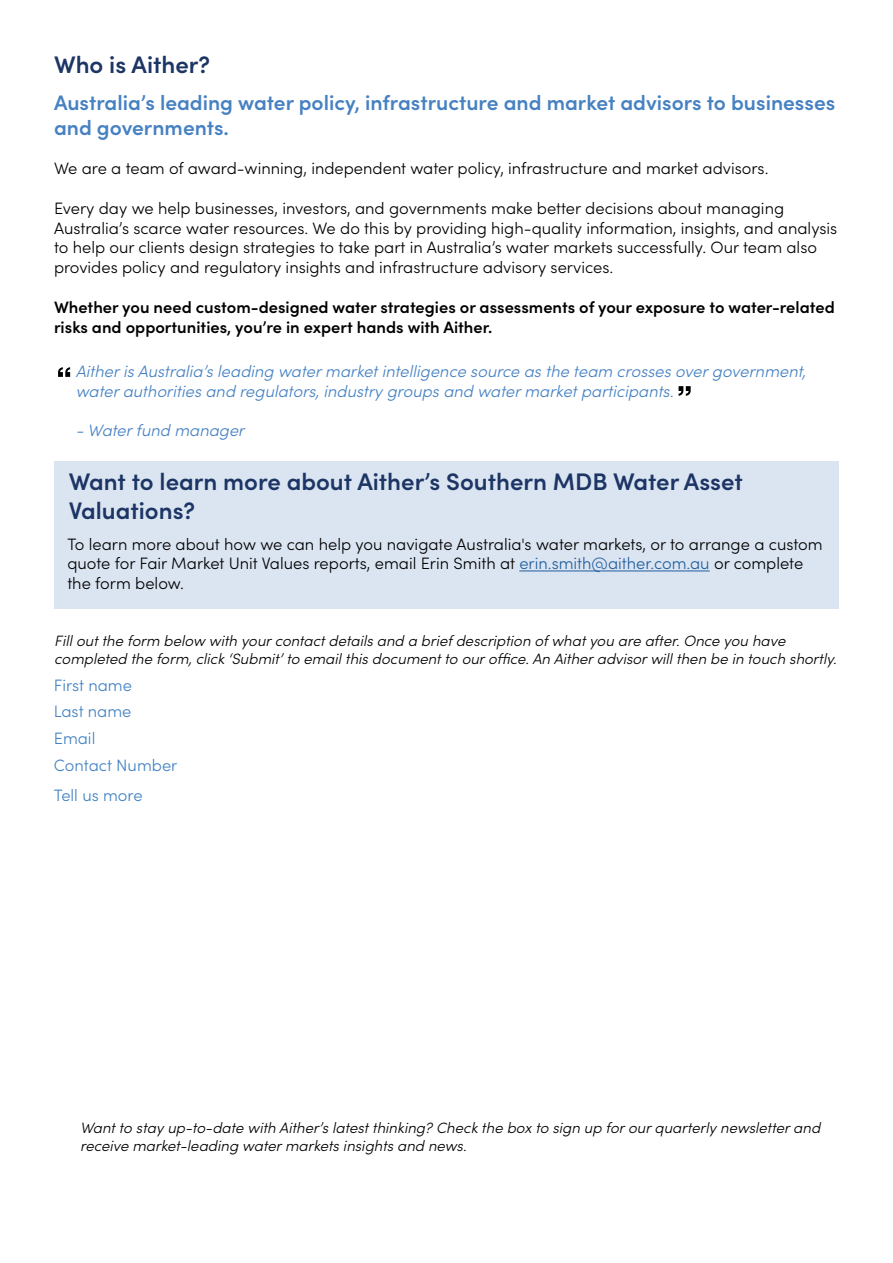
<style>
.page{position:relative;width:893px;height:1263px;background:#fff}
.page>*{position:absolute;margin:0;border:0;box-sizing:border-box;transform-origin:0 0}
.t1{font:600 24px/28.8px "Sofia Pro";color:#1c3564}
.t2{font:600 21px/25.2px "Sofia Pro";color:#4681c2}
.t3{font:300 16.5px/19.8px "Sofia Pro";color:#000}
.t4{font:italic 300 16.5px/19.8px "Sofia Pro";color:#4581c3}
.t5{font:600 16.5px/19.8px "Sofia Pro";color:#000}
.t6{font:300 16.5px/26.7px "Sofia Pro";color:#4282c3}
.t7{font:italic 300 15px/18px "Sofia Pro";color:#000}
.s1{color:#215e9e}
</style>
<div class="page">
<div style="left:54px;top:461px;width:785px;height:147px;background:#dbe5f2"></div>
<hr style="left:519px;top:570px;width:191px;height:1px;background:#215e9e">
<svg style="left:58px;top:367px;width:12px;height:10px"></svg>
<svg style="left:679px;top:386px;width:12px;height:10px"></svg>
<h1 class="t1" style="left:54px;top:48px;width:157px">Who is Aither?</h1>
<p class="t2" style="left:54px;top:89px;width:783px">Australia’s leading water policy, infrastructure and market advisors to businesses and governments.</p>
<p class="t3" style="left:54px;top:158px;width:716px">We are a team of award-winning, independent water policy, infrastructure and market advisors.</p>
<p class="t3" style="left:54px;top:197px;width:785px">Every day we help businesses, investors, and governments make better decisions about managing Australia’s scarce water resources. We do this by providing high-quality information, insights, and analysis to help our clients design strategies to take part in Australia’s water markets successfully. Our team also provides policy and regulatory insights and infrastructure advisory services.</p>
<p class="t5" style="left:54px;top:296px;width:782px">Whether you need custom-designed water strategies or assessments of your exposure to water-related risks and opportunities, you’re in expert hands with Aither.</p>
<p class="t4" style="left:76px;top:360px;width:732px">Aither is Australia’s leading water market intelligence source as the team crosses over government, water authorities and regulators, industry groups and water market participants.</p>
<p class="t4" style="left:76px;top:420px;width:170px">- Water fund manager</p>
<h1 class="t1" style="left:69px;top:466px;width:675px">Want to learn more about Aither’s Southern MDB Water Asset<br>Valuations?</h1>
<p class="t3" style="left:67px;top:533px;width:757px">To learn more about how we can help you navigate Australia's water markets, or to arrange a custom quote for Fair Market Unit Values reports, email Erin Smith at <span class="s1">erin.smith@aither.com.au</span> or complete the form below.</p>
<p class="t7" style="left:54px;top:631px;width:784px">Fill out the form below with your contact details and a brief description of what you are after. Once you have completed the form, click ‘Submit’ to email this document to our office. An Aither advisor will then be in touch shortly.</p>
<p class="t6" style="left:54px;top:671px;width:125px">First name<br>Last name<br>Email<br>Contact Number</p>
<p class="t6" style="left:54px;top:781px;width:90px">Tell us more</p>
<p class="t7" style="left:80px;top:1118px;width:742px">Want to stay up-to-date with Aither’s latest thinking? Check the box to sign up for our quarterly newsletter and receive market-leading water markets insights and news.</p>
</div>
